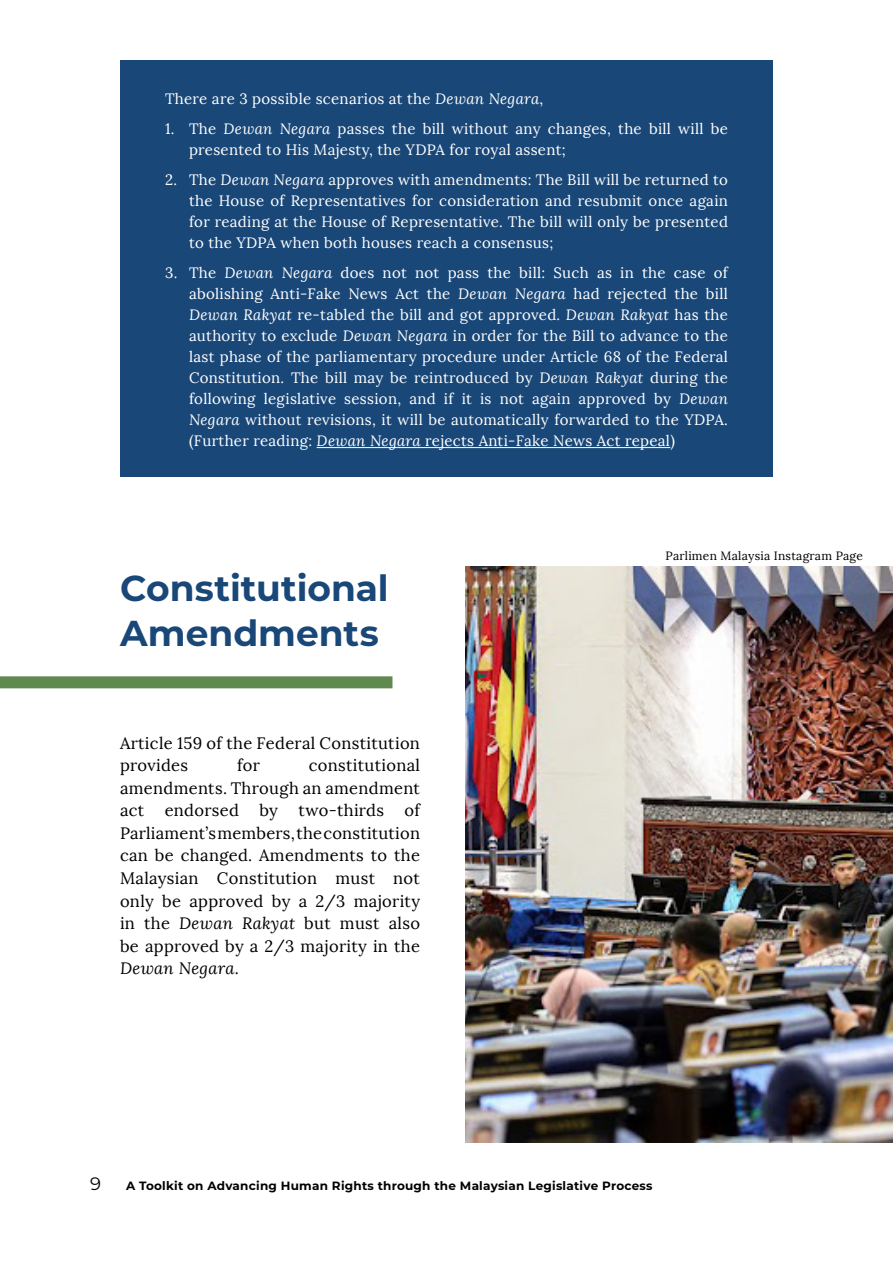
<style>
.page{position:relative;width:893px;height:1263px;background:#fff}
.page>*{position:absolute;margin:0;border:0;box-sizing:border-box;transform-origin:0 0}
.t1{font:700 36px/45px "Montserrat";color:#194778}
.t2{font:18px "Montserrat";color:#000}
.t3{font:16.5px/22.5px "Lora";letter-spacing:.02em;color:#000}
.t4{font:15px/21px "Lora";letter-spacing:.02em;color:#fff;text-align:justify}
.t5{font:700 12px "Montserrat";letter-spacing:.02em;color:#000}
.t6{font:12px "Lora";letter-spacing:.02em;color:#000}
.s1{font-style:italic}
</style>
<div class="page">
<div style="left:120px;top:60px;width:653px;height:416px;background:#194778"></div>
<hr style="left:317px;top:447px;width:353px;height:1px;background:#fff">
<div style="left:0;top:676px;width:392px;height:12px;background:#5f894f"></div>
<img style="left:465px;top:566px;width:428px;height:577px">
<p class="t4" style="left:165px;top:89px;width:380px">There are 3 possible scenarios at the <span class="s1">Dewan Negara</span>,</p>
<p class="t4" style="left:189px;top:119px;width:540px;text-indent:-24px">1. The <span class="s1">Dewan Negara</span> passes the bill without any changes, the bill will be presented to His Majesty, the YDPA for royal assent;</p>
<p class="t4" style="left:189px;top:170px;width:540px;text-indent:-24px">2. The <span class="s1">Dewan Negara</span> approves with amendments: The Bill will be returned to the House of Representatives for consideration and resubmit once again for reading at the House of Representative. The bill will only be presented to the YDPA when both houses reach a consensus;</p>
<p class="t4" style="left:189px;top:263px;width:540px;text-indent:-24px">3. The <span class="s1">Dewan Negara</span> does not not pass the bill: Such as in the case of abolishing Anti-Fake News Act the <span class="s1">Dewan Negara</span> had rejected the bill <span class="s1">Dewan Rakyat</span> re-tabled the bill and got approved. <span class="s1">Dewan Rakyat</span> has the authority to exclude <span class="s1">Dewan Negara</span> in order for the Bill to advance to the last phase of the parliamentary procedure under Article 68 of the Federal Constitution. The bill may be reintroduced by <span class="s1">Dewan Rakyat</span> during the following legislative session, and if it is not again approved by <span class="s1">Dewan Negara</span> without revisions, it will be automatically forwarded to the YDPA. (Further reading: <span class="s1">Dewan Negara</span> rejects Anti-Fake News Act repeal)</p>
<h1 class="t1" style="left:120px;top:564px;width:270px">Constitutional<br>Amendments</h1>
<p class="t3" style="left:120px;top:732px;width:301px">Article 159 of the Federal Constitution provides</p>
<p class="t3" style="left:237px;top:754px;width:24px">for</p>
<p class="t3" style="left:120px;top:754px;width:302px;text-align:justify;text-indent:189px">constitutional amendments. Through an amendment act endorsed by two-thirds of Parliament’s members, the constitution can be changed. Amendments to the Malaysian Constitution must not only be approved by a 2/3 majority in the <span class="s1">Dewan Rakyat</span> but must also be approved by a 2/3 majority in the <span class="s1">Dewan Negara</span>.</p>
<p class="t6" style="left:666px;top:549px;width:199px">Parlimen Malaysia Instagram Page</p>
<p class="t2" style="left:90px;top:1172px;width:12px">9</p>
<p class="t5" style="left:126px;top:1177px;width:528px">A Toolkit on Advancing Human Rights through the Malaysian Legislative Process</p>
</div>
